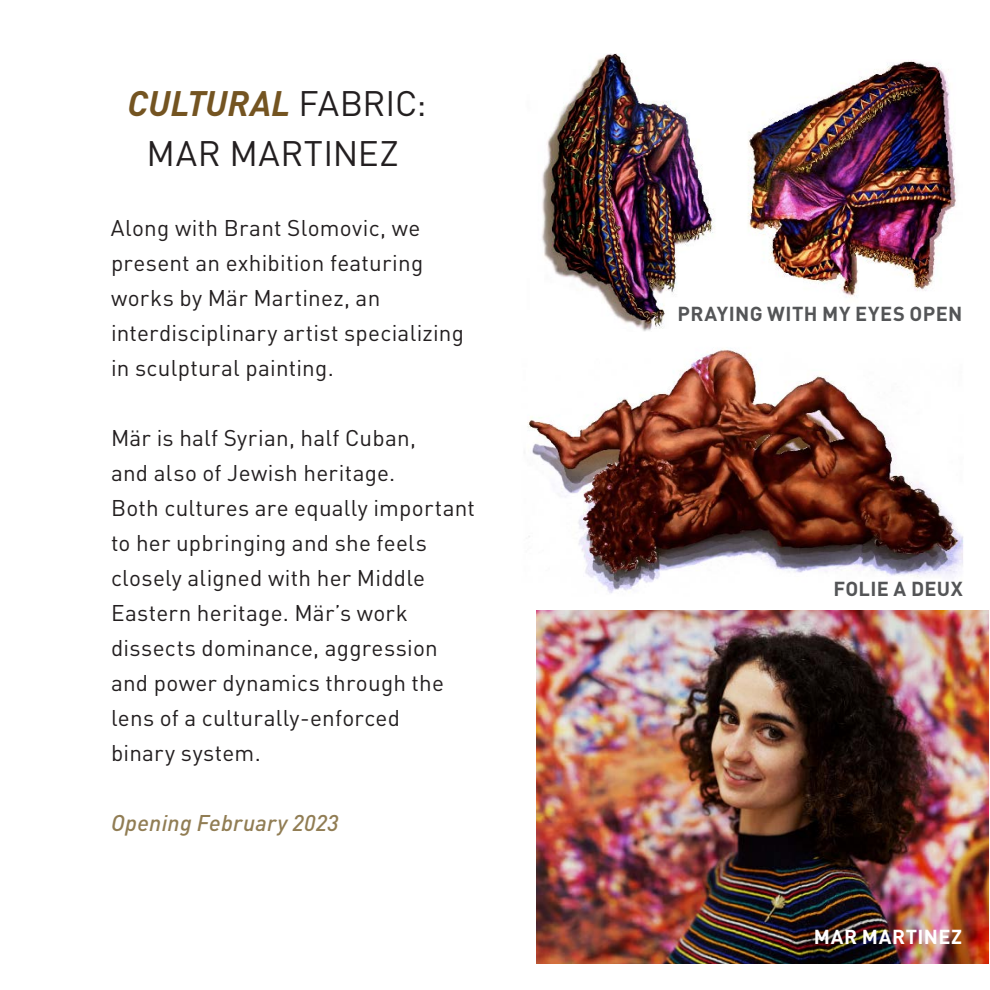
<style>
.page{position:relative;width:990px;height:990px;background:#fff}
.page>*{position:absolute;margin:0;border:0;box-sizing:border-box;transform-origin:0 0}
.t1{font:35px/50px "DIN Pro";letter-spacing:.02em;color:#231f20;text-align:center}
.t2{font:22.5px/35px "DIN Pro";letter-spacing:.01em;color:#231f20}
.t3{font:italic 500 22.5px "DIN Pro";letter-spacing:.01em;color:#917d54}
.t4{font:700 20px "DIN Pro";letter-spacing:.02em;color:#545557}
.t5{font:700 20px "DIN Pro";letter-spacing:.03em;color:#fff}
.s1{font-weight:700;font-style:italic;color:#745421}
</style>
<div class="page">
<img style="left:748px;top:60px;width:208px;height:237px">
<img style="left:542px;top:53px;width:173px;height:279px">
<img style="left:527px;top:349px;width:437px;height:244px">
<img style="left:536px;top:610px;width:453px;height:354px">
<h1 class="t1" style="left:128px;top:77px;width:300px"><span class="s1">CULTURAL</span> FABRIC:<br>MAR MARTINEZ</h1>
<p class="t2" style="left:111px;top:210px;width:355px">Along with Brant Slomovic, we present an exhibition featuring works by Mär Martinez, an interdisciplinary artist specializing in sculptural painting.</p>
<p class="t2" style="left:111px;top:420px;width:365px">Mär is half Syrian, half Cuban,<br>and also of Jewish heritage.<br>Both cultures are equally important to her upbringing and she feels closely aligned with her Middle<br>Eastern heritage. Mär’s work dissects dominance, aggression and power dynamics through the lens of a culturally-enforced<br>binary system.</p>
<p class="t3" style="left:111px;top:809px;width:229px">Opening February 2023</p>
<p class="t4" style="left:678px;top:300px;width:286px">PRAYING WITH MY EYES OPEN</p>
<p class="t4" style="left:833px;top:575px;width:131px">FOLIE A DEUX</p>
<p class="t5" style="left:814px;top:923px;width:150px">MAR MARTINEZ</p>
</div>
